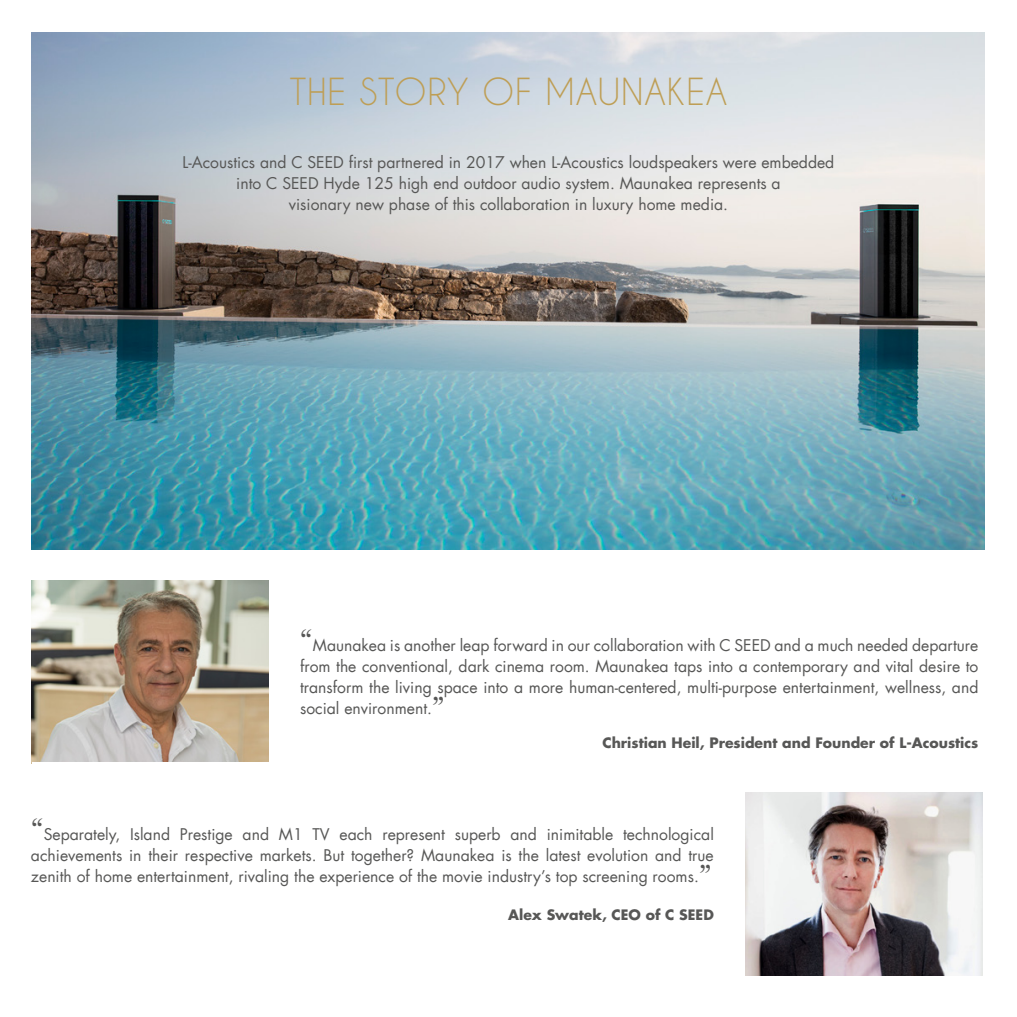
<style>
.page{position:relative;width:1017px;height:1017px;background:#fff}
.page>*{position:absolute;margin:0;border:0;box-sizing:border-box;transform-origin:0 0}
.t1{font:35px "Caviar Dreams";letter-spacing:.02em;color:#be9e55}
.t2{font:15.75px/21px "Futura LT";color:#575756;text-align:justify}
.t3{font:700 14px "Futura Std";color:#575756}
.s1{font-family:"Bask Old Face";font-size:31.5px}
.s2{font-family:"Bask Old Face";font-size:32.38px}
</style>
<div class="page">
<img style="left:31px;top:33px;width:953px;height:517px">
<img style="left:31px;top:580px;width:238px;height:183px">
<img style="left:745px;top:792px;width:238px;height:183px">
<div style="left:32px;top:762px;width:953px;height:30px;background:#fff"></div>
<h1 class="t1" style="left:289px;top:71px;width:440px">THE STORY OF MAUNAKEA</h1>
<p class="t2" style="left:183px;top:152px;width:653px;text-align:center">L-Acoustics and C SEED first partnered in 2017 when L-Acoustics loudspeakers were embedded into C SEED Hyde 125 high end outdoor audio system. Maunakea represents a<br>visionary new phase of this collaboration in luxury home media.</p>
<p class="t2" style="left:300px;top:635px;width:680px"><span class="s1">“</span>Maunakea is another leap forward in our collaboration with C SEED and a much needed departure from the conventional, dark cinema room. Maunakea taps into a contemporary and vital desire to transform the living space into a more human-centered, multi-purpose entertainment, wellness, and social environment.<span class="s2">”</span></p>
<p class="t3" style="left:602px;top:733px;width:377px">Christian Heil, President and Founder of L-Acoustics</p>
<p class="t2" style="left:31px;top:824px;width:684px"><span class="s1">“</span>Separately, Island Prestige and M1 TV each represent superb and inimitable technological achievements in their respective markets. But together? Maunakea is the latest evolution and true zenith of home entertainment, rivaling the experience of the movie industry’s top screening rooms.<span class="s2">”</span></p>
<p class="t3" style="left:508px;top:905px;width:207px">Alex Swatek, CEO of C SEED</p>
</div>
